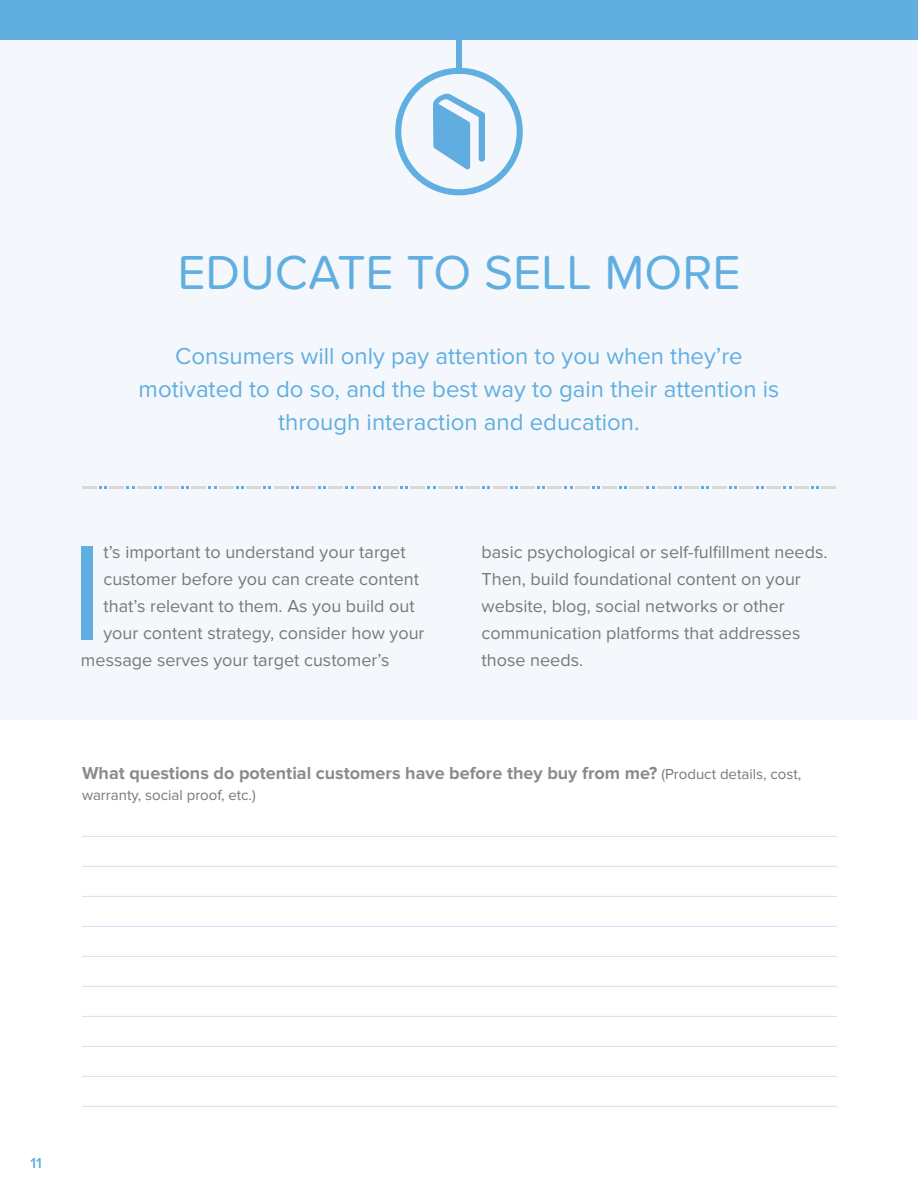
<style>
.page{position:relative;width:918px;height:1188px;background:#fff}
.page>*{position:absolute;margin:0;border:0;box-sizing:border-box;transform-origin:0 0}
.t1{font:139.5px "Proxima Nova";color:#61aee1}
.t2{font:49.5px "Proxima Nova Soft";color:#61aee1}
.t3{font:24px/33px "Proxima Nova";color:#61aee1;text-align:center}
.t4{font:18px/27px "Proxima Nova";color:#777878}
.t5{font:700 18px "Proxima Nova";color:#8c8b8b}
.t6{font:15px "Proxima Nova";color:#777878}
.t7{font:600 15px "Proxima Nova";color:#61aee1}
.s1{font-weight:400;font-size:15px;color:#777878}
</style>
<div class="page">
<div style="left:0;top:13px;width:917px;height:707px;background:#f4f8fc"></div>
<svg style="left:82px;top:486px;width:754px;height:2px"></svg>
<div style="left:456px;top:0;width:6px;height:74px;background:#61aee1"></div>
<div style="left:0;top:0;width:918px;height:39px;background:#61aee1"></div>
<hr style="left:82px;top:836px;width:755px;height:1px;background:#d5e5f6">
<hr style="left:82px;top:866px;width:755px;height:1px;background:#d5e5f6">
<hr style="left:82px;top:896px;width:755px;height:1px;background:#d5e5f6">
<hr style="left:82px;top:926px;width:755px;height:1px;background:#d5e5f6">
<hr style="left:82px;top:956px;width:755px;height:1px;background:#d5e5f6">
<hr style="left:82px;top:986px;width:755px;height:1px;background:#d5e5f6">
<hr style="left:82px;top:1016px;width:755px;height:1px;background:#d5e5f6">
<hr style="left:82px;top:1046px;width:755px;height:1px;background:#d5e5f6">
<hr style="left:82px;top:1076px;width:755px;height:1px;background:#d5e5f6">
<hr style="left:82px;top:1106px;width:755px;height:1px;background:#d5e5f6">
<svg style="left:395px;top:68px;width:128px;height:127px"></svg>
<h2 class="t2" style="left:177px;top:245px;width:565px">EDUCATE TO SELL MORE</h2>
<h3 class="t3" style="left:139px;top:340px;width:642px">Consumers will only pay attention to you when they’re motivated to do so, and the best way to gain their attention is through interaction and education.</h3>
<h1 class="t1" style="left:70px;top:513px;width:35px">I</h1>
<p class="t4" style="left:103px;top:539px;width:304px">t’s important to understand your target</p>
<p class="t4" style="left:103px;top:566px;width:317px">customer before you can create content</p>
<p class="t4" style="left:103px;top:593px;width:313px">that’s relevant to them. As you build out</p>
<p class="t4" style="left:103px;top:620px;width:323px">your content strategy, consider how your</p>
<p class="t4" style="left:81px;top:647px;width:310px">message serves your target customer’s</p>
<p class="t4" style="left:481px;top:539px;width:348px">basic psychological or self-fulfillment needs.<br>Then, build foundational content on your website, blog, social networks or other communication platforms that addresses those needs.</p>
<p class="t5" style="left:82px;top:763px;width:721px">What questions do potential customers have before they buy from me? <span class="s1">(Product details, cost,</span></p>
<p class="t6" style="left:82px;top:787px;width:175px">warranty, social proof, etc.)</p>
<p class="t7" style="left:31px;top:1154px;width:13px">11</p>
</div>
